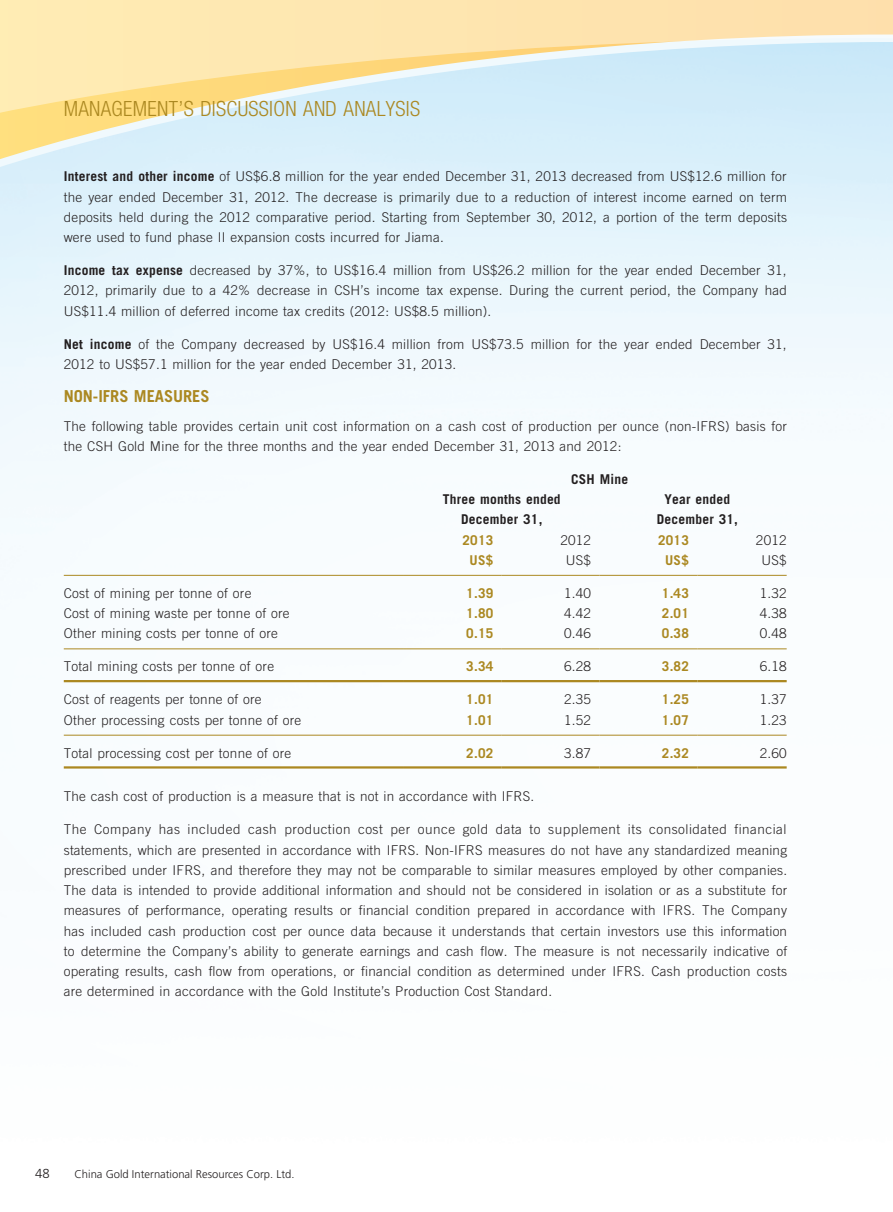
<style>
.page{position:relative;width:893px;height:1212px;background:#fff}
.page>*{position:absolute;margin:0;border:0;box-sizing:border-box;transform-origin:0 0}
.t1{font:300 condensed 21px "Helvetica Neue LT Std";letter-spacing:.015em;color:#ab8821}
.t2{font:700 16.5px "Trade Gothic LT Std";letter-spacing:-.005em;color:#ab8821}
.t3{font:300 13.5px/20.2px "Trade Gothic LT Std";letter-spacing:.015em;color:#231f20;text-align:justify}
.t4{font:700 13.5px "Trade Gothic LT Std";letter-spacing:.015em;color:#ab8821}
.t5{font:700 13.5px/20.2px "Trade Gothic LT Std";letter-spacing:.015em;color:#231f20;text-align:center}
.t6{font:300 13.05px "Frutiger LT Std";color:#231f20}
.t7{font:300 11.25px "Frutiger LT Std";color:#231f20}
.s1{font-weight:700}
</style>
<div class="page">
<svg style="left:0;top:117px;width:893px;height:61px;background:#daeef3"></svg>
<svg style="left:0;top:0;width:893px;height:117px;background:#ede7c8"></svg>
<hr style="left:64px;top:575px;width:340px;height:1px;background:#ab8821">
<hr style="left:404px;top:575px;width:98px;height:1px;background:#ab8821">
<hr style="left:502px;top:575px;width:98px;height:1px;background:#ab8821">
<hr style="left:600px;top:575px;width:97px;height:1px;background:#ab8821">
<hr style="left:697px;top:575px;width:90px;height:1px;background:#ab8821">
<hr style="left:64px;top:648px;width:340px;height:1px;background:#ab8821">
<hr style="left:404px;top:648px;width:98px;height:1px;background:#ab8821">
<hr style="left:502px;top:648px;width:98px;height:1px;background:#ab8821">
<hr style="left:600px;top:648px;width:97px;height:1px;background:#ab8821">
<hr style="left:697px;top:648px;width:90px;height:1px;background:#ab8821">
<hr style="left:64px;top:680px;width:340px;height:2px;background:#ab8821">
<hr style="left:404px;top:680px;width:98px;height:2px;background:#ab8821">
<hr style="left:502px;top:680px;width:98px;height:2px;background:#ab8821">
<hr style="left:600px;top:680px;width:97px;height:2px;background:#ab8821">
<hr style="left:697px;top:680px;width:90px;height:2px;background:#ab8821">
<hr style="left:64px;top:735px;width:340px;height:1px;background:#ab8821">
<hr style="left:404px;top:735px;width:98px;height:1px;background:#ab8821">
<hr style="left:502px;top:735px;width:98px;height:1px;background:#ab8821">
<hr style="left:600px;top:735px;width:97px;height:1px;background:#ab8821">
<hr style="left:697px;top:735px;width:90px;height:1px;background:#ab8821">
<hr style="left:64px;top:766px;width:340px;height:2px;background:#ab8821">
<hr style="left:404px;top:766px;width:98px;height:2px;background:#ab8821">
<hr style="left:502px;top:766px;width:98px;height:2px;background:#ab8821">
<hr style="left:600px;top:766px;width:97px;height:2px;background:#ab8821">
<hr style="left:697px;top:766px;width:90px;height:2px;background:#ab8821">
<h1 class="t1" style="left:64px;top:97px;width:358px">MANAGEMENT’S DISCUSSION AND ANALYSIS</h1>
<p class="t3" style="left:64px;top:166px;width:725px"><span class="s1">Interest and other income</span> of US$6.8 million for the year ended December 31, 2013 decreased from US$12.6 million for the year ended December 31, 2012. The decrease is primarily due to a reduction of interest income earned on term deposits held during the 2012 comparative period. Starting from September 30, 2012, a portion of the term deposits were used to fund phase II expansion costs incurred for Jiama.</p>
<p class="t3" style="left:64px;top:260px;width:725px"><span class="s1">Income tax expense</span> decreased by 37%, to US$16.4 million from US$26.2 million for the year ended December 31, 2012, primarily due to a 42% decrease in CSH’s income tax expense. During the current period, the Company had US$11.4 million of deferred income tax credits (2012: US$8.5 million).</p>
<p class="t3" style="left:64px;top:333px;width:724px"><span class="s1">Net income</span> of the Company decreased by US$16.4 million from US$73.5 million for the year ended December 31,<br>2012 to US$57.1 million for the year ended December 31, 2013.</p>
<p class="t2" style="left:64px;top:386px;width:147px">NON-IFRS MEASURES</p>
<p class="t3" style="left:64px;top:415px;width:725px">The following table provides certain unit cost information on a cash cost of production per ounce (non-IFRS) basis for the CSH Gold Mine for the three months and the year ended December 31, 2013 and 2012:</p>
<p class="t5" style="left:571px;top:469px;width:59px">CSH Mine</p>
<p class="t5" style="left:443px;top:489px;width:119px">Three months ended<br>December 31,</p>
<p class="t5" style="left:657px;top:489px;width:83px">Year ended<br>December 31,</p>
<p class="t4" style="left:463px;top:531px;width:32px">2013</p>
<p class="t3" style="left:560px;top:529px;width:32px">2012</p>
<p class="t4" style="left:658px;top:531px;width:32px">2013</p>
<p class="t3" style="left:756px;top:529px;width:32px">2012</p>
<p class="t4" style="left:469px;top:552px;width:25px">US$</p>
<p class="t3" style="left:566px;top:550px;width:27px">US$</p>
<p class="t4" style="left:665px;top:552px;width:25px">US$</p>
<p class="t3" style="left:761px;top:550px;width:27px">US$</p>
<p class="t3" style="left:64px;top:583px;width:189px">Cost of mining per tonne of ore</p>
<p class="t4" style="left:466px;top:585px;width:28px">1.39</p>
<p class="t3" style="left:564px;top:583px;width:28px">1.40</p>
<p class="t4" style="left:662px;top:585px;width:28px">1.43</p>
<p class="t3" style="left:760px;top:583px;width:28px">1.32</p>
<p class="t3" style="left:64px;top:603px;width:227px">Cost of mining waste per tonne of ore</p>
<p class="t4" style="left:466px;top:605px;width:28px">1.80</p>
<p class="t3" style="left:564px;top:603px;width:28px">4.42</p>
<p class="t4" style="left:662px;top:605px;width:28px">2.01</p>
<p class="t3" style="left:760px;top:603px;width:28px">4.38</p>
<p class="t3" style="left:64px;top:623px;width:216px">Other mining costs per tonne of ore</p>
<p class="t4" style="left:466px;top:625px;width:28px">0.15</p>
<p class="t3" style="left:564px;top:623px;width:28px">0.46</p>
<p class="t4" style="left:662px;top:625px;width:28px">0.38</p>
<p class="t3" style="left:760px;top:623px;width:28px">0.48</p>
<p class="t3" style="left:64px;top:656px;width:212px">Total mining costs per tonne of ore</p>
<p class="t4" style="left:466px;top:658px;width:28px">3.34</p>
<p class="t3" style="left:564px;top:656px;width:28px">6.28</p>
<p class="t4" style="left:662px;top:658px;width:28px">3.82</p>
<p class="t3" style="left:760px;top:656px;width:28px">6.18</p>
<p class="t3" style="left:64px;top:689px;width:199px">Cost of reagents per tonne of ore</p>
<p class="t4" style="left:466px;top:691px;width:28px">1.01</p>
<p class="t3" style="left:564px;top:689px;width:28px">2.35</p>
<p class="t4" style="left:662px;top:691px;width:28px">1.25</p>
<p class="t3" style="left:760px;top:689px;width:28px">1.37</p>
<p class="t3" style="left:64px;top:710px;width:239px">Other processing costs per tonne of ore</p>
<p class="t4" style="left:466px;top:712px;width:28px">1.01</p>
<p class="t3" style="left:564px;top:710px;width:28px">1.52</p>
<p class="t4" style="left:662px;top:712px;width:28px">1.07</p>
<p class="t3" style="left:760px;top:710px;width:28px">1.23</p>
<p class="t3" style="left:64px;top:743px;width:229px">Total processing cost per tonne of ore</p>
<p class="t4" style="left:466px;top:745px;width:28px">2.02</p>
<p class="t3" style="left:564px;top:743px;width:28px">3.87</p>
<p class="t4" style="left:662px;top:745px;width:28px">2.32</p>
<p class="t3" style="left:760px;top:743px;width:28px">2.60</p>
<p class="t3" style="left:64px;top:786px;width:472px">The cash cost of production is a measure that is not in accordance with IFRS.</p>
<p class="t3" style="left:64px;top:819px;width:725px">The Company has included cash production cost per ounce gold data to supplement its consolidated financial statements, which are presented in accordance with IFRS. Non-IFRS measures do not have any standardized meaning prescribed under IFRS, and therefore they may not be comparable to similar measures employed by other companies.<br>The data is intended to provide additional information and should not be considered in isolation or as a substitute for measures of performance, operating results or financial condition prepared in accordance with IFRS. The Company has included cash production cost per ounce data because it understands that certain investors use this information to determine the Company’s ability to generate earnings and cash flow. The measure is not necessarily indicative of operating results, cash flow from operations, or financial condition as determined under IFRS. Cash production costs are determined in accordance with the Gold Institute’s Production Cost Standard.</p>
<p class="t6" style="left:35px;top:1166px;width:16px">48</p>
<p class="t7" style="left:74px;top:1167px;width:222px">China Gold International Resources Corp. Ltd.</p>
</div>
